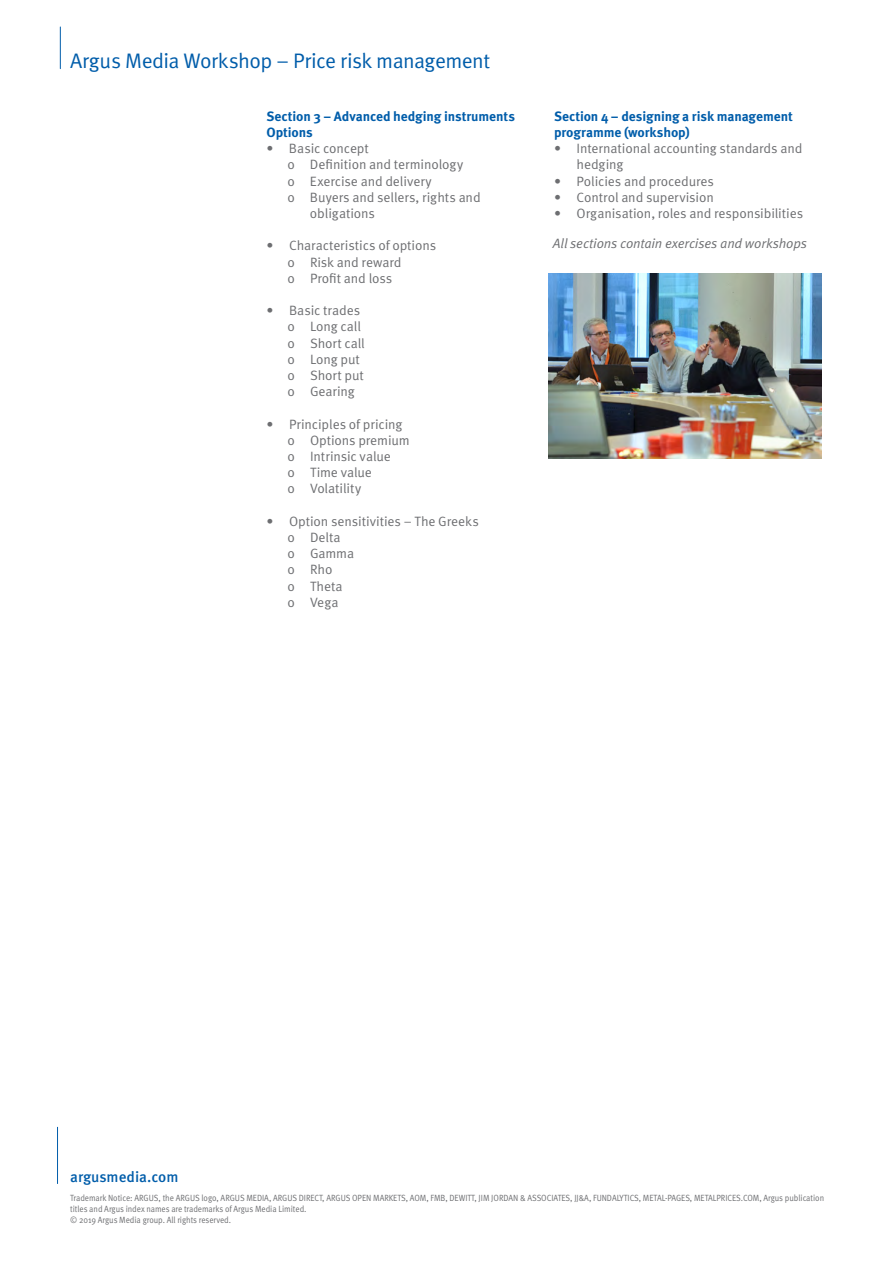
<style>
.page{position:relative;width:893px;height:1263px;background:#fff}
.page>*{position:absolute;margin:0;border:0;box-sizing:border-box;transform-origin:0 0}
.t1{font:21px "Meta Pro Norm";letter-spacing:-.025em;color:#005daa}
.t2{font:500 15px "Meta Pro";color:#005daa}
.t3{font:13.5px/16.2px "Meta Pro Norm";letter-spacing:-.01em;color:#6d6e71}
.t4{font:700 13.5px/16.2px "Meta Pro";letter-spacing:-.01em;color:#005daa}
.t5{font:13.5px "Meta Pro Norm Ita";letter-spacing:-.01em;color:#6d6e71}
.t6{font:9px/10.8px "Meta Pro Norm";letter-spacing:-.005em;color:#6d6e71;scale:.9 1}
</style>
<div class="page">
<hr style="left:57px;top:1127px;width:1px;height:57px;background:#005daa">
<img style="left:549px;top:274px;width:272px;height:184px">
<hr style="left:60px;top:27px;width:1px;height:42px;background:#005daa">
<h1 class="t1" style="left:70px;top:45px;width:421px">Argus Media Workshop – Price risk management</h1>
<p class="t4" style="left:266px;top:107px;width:250px">Section 3 – Advanced hedging instruments<br>Options</p>
<p class="t3" style="left:266px;top:139px;width:104px">• Basic concept</p>
<p class="t3" style="left:287px;top:156px;width:177px">o Definition and terminology</p>
<p class="t3" style="left:287px;top:172px;width:146px">o Exercise and delivery</p>
<p class="t3" style="left:287px;top:188px;width:195px">o Buyers and sellers, rights and</p>
<p class="t3" style="left:310px;top:204px;width:67px">obligations</p>
<p class="t3" style="left:287px;top:237px;width:150px;text-indent:-21px">• Characteristics of options o Risk and reward<br>o Profit and loss</p>
<p class="t3" style="left:287px;top:301px;width:79px;text-indent:-21px">• Basic trades o Long call o Short call o Long put o Short put o Gearing</p>
<p class="t3" style="left:287px;top:415px;width:124px;text-indent:-21px">• Principles of pricing o Options premium o Intrinsic value<br>o Time value<br>o Volatility</p>
<p class="t3" style="left:287px;top:512px;width:193px;text-indent:-21px">• Option sensitivities – The Greeks o Delta<br>o Gamma<br>o Rho<br>o Theta<br>o Vega</p>
<p class="t4" style="left:554px;top:107px;width:240px">Section 4 – designing a risk management programme (workshop)</p>
<p class="t3" style="left:576px;top:139px;width:227px;text-indent:-23px">• International accounting standards and hedging</p>
<p class="t3" style="left:554px;top:172px;width:161px">• Policies and procedures</p>
<p class="t3" style="left:554px;top:188px;width:161px">• Control and supervision</p>
<p class="t3" style="left:554px;top:204px;width:251px">• Organisation, roles and responsibilities</p>
<p class="t5" style="left:553px;top:233px;width:256px">All sections contain exercises and workshops</p>
<p class="t2" style="left:70px;top:1165px;width:110px">argusmedia.com</p>
<p class="t6" style="left:70px;top:1192px;width:839px">Trademark Notice: ARGUS, the ARGUS logo, ARGUS MEDIA, ARGUS DIRECT, ARGUS OPEN MARKETS, AOM, FMB, DEWITT, JIM JORDAN &amp; ASSOCIATES, JJ&amp;A, FUNDALYTICS, METAL-PAGES, METALPRICES.COM, Argus publication titles and Argus index names are trademarks of Argus Media Limited.<br>© 2019 Argus Media group. All rights reserved.</p>
</div>
